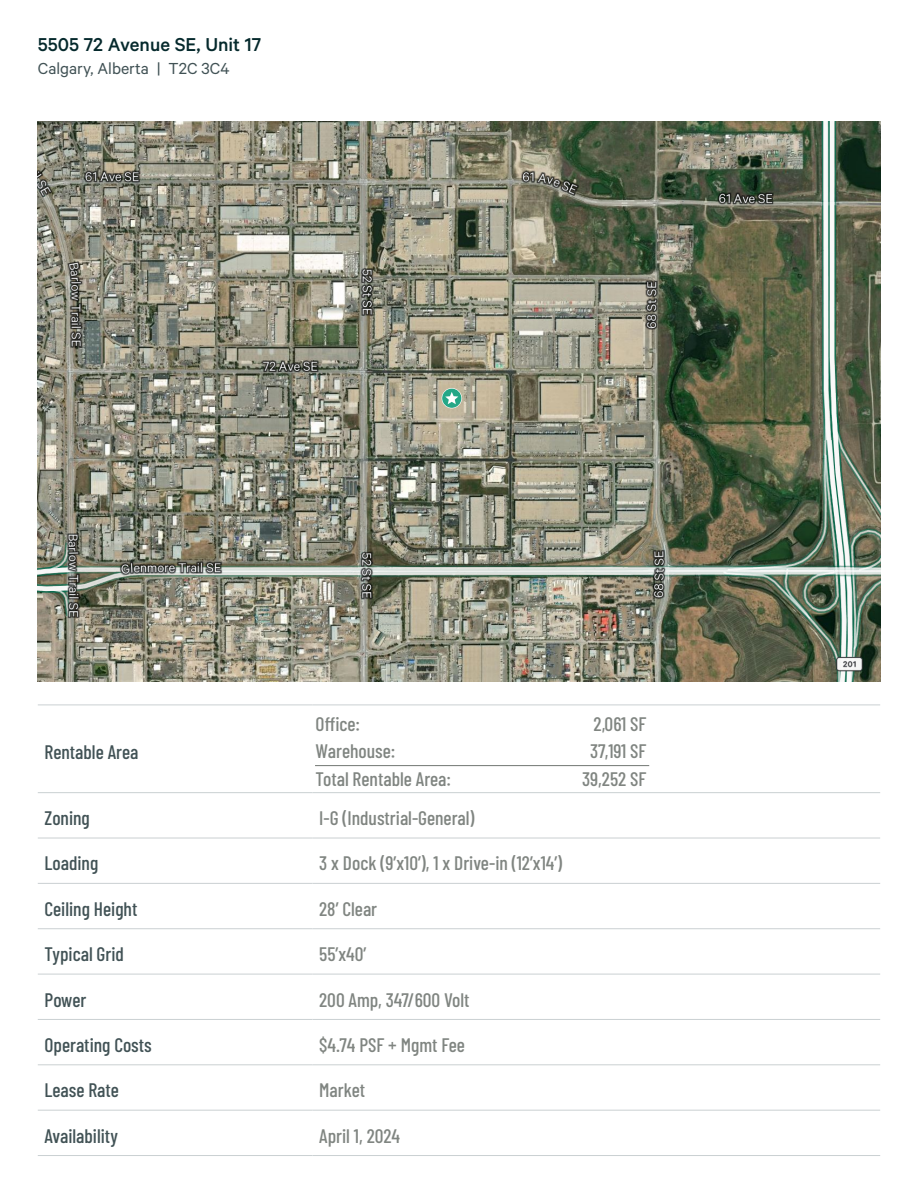
<style>
.page{position:relative;width:918px;height:1188px;background:#fff}
.page>*{position:absolute;margin:0;border:0;box-sizing:border-box;transform-origin:0 0}
.t1{font:500 21px "Calibre";color:#05292c}
.Table_Content{font:500 19.5px "Barlow Condensed";color:#808581}
.Table_Content_Bold{font:500 19.5px "Barlow Condensed";color:#415255}
.t2{font:18px "Calibre";color:#415255}
</style>
<div class="page">
<img style="left:38px;top:122px;width:842px;height:560px">
<svg style="left:442px;top:388px;width:20px;height:20px"></svg>
<div style="left:442px;top:389px;width:19px;height:19px;background:#24a787;border-radius:50%"></div>
<svg style="left:445px;top:392px;width:13px;height:12px"></svg>
<hr style="left:38px;top:704px;width:274px;height:1px;background:#cad0d2">
<hr style="left:312px;top:704px;width:568px;height:1px;background:#cad0d2">
<hr style="left:38px;top:792px;width:274px;height:1px;background:#cad0d2">
<hr style="left:312px;top:792px;width:568px;height:1px;background:#cad0d2">
<hr style="left:38px;top:838px;width:274px;height:1px;background:#cad0d2">
<hr style="left:312px;top:838px;width:568px;height:1px;background:#cad0d2">
<hr style="left:38px;top:883px;width:274px;height:1px;background:#cad0d2">
<hr style="left:312px;top:883px;width:568px;height:1px;background:#cad0d2">
<hr style="left:38px;top:928px;width:274px;height:1px;background:#cad0d2">
<hr style="left:312px;top:928px;width:568px;height:1px;background:#cad0d2">
<hr style="left:38px;top:974px;width:274px;height:1px;background:#cad0d2">
<hr style="left:312px;top:974px;width:568px;height:1px;background:#cad0d2">
<hr style="left:38px;top:1019px;width:274px;height:1px;background:#cad0d2">
<hr style="left:312px;top:1019px;width:568px;height:1px;background:#cad0d2">
<hr style="left:38px;top:1064px;width:274px;height:1px;background:#cad0d2">
<hr style="left:312px;top:1064px;width:568px;height:1px;background:#cad0d2">
<hr style="left:38px;top:1110px;width:274px;height:1px;background:#cad0d2">
<hr style="left:312px;top:1110px;width:568px;height:1px;background:#cad0d2">
<hr style="left:38px;top:1155px;width:274px;height:1px;background:#cad0d2">
<hr style="left:312px;top:1155px;width:568px;height:1px;background:#cad0d2">
<hr style="left:315px;top:765px;width:334px;height:1px;background:#808581">
<p class="t1" style="left:38px;top:33px;width:225px">5505 72 Avenue SE, Unit 17</p>
<p class="t2" style="left:38px;top:58px;width:193px">Calgary, Alberta | T2C 3C4</p>
<p class="Table_Content_Bold" style="left:45px;top:738px;width:95px">Rentable Area</p>
<p class="Table_Content" style="left:316px;top:710px;width:46px">Office:</p>
<p class="Table_Content" style="left:594px;top:710px;width:54px">2,061 SF</p>
<p class="Table_Content" style="left:316px;top:737px;width:81px">Warehouse:</p>
<p class="Table_Content" style="left:590px;top:737px;width:58px">37,191 SF</p>
<p class="Table_Content" style="left:316px;top:765px;width:137px">Total Rentable Area:</p>
<p class="Table_Content" style="left:582px;top:765px;width:66px">39,252 SF</p>
<p class="Table_Content_Bold" style="left:45px;top:804px;width:47px">Zoning</p>
<p class="Table_Content" style="left:319px;top:804px;width:157px">I-G (Industrial-General)</p>
<p class="Table_Content_Bold" style="left:45px;top:850px;width:55px">Loading</p>
<p class="Table_Content" style="left:319px;top:850px;width:245px">3 x Dock (9’x10’), 1 x Drive-in (12’x14’)</p>
<p class="Table_Content_Bold" style="left:45px;top:895px;width:94px">Ceiling Height</p>
<p class="Table_Content" style="left:319px;top:895px;width:59px">28’ Clear</p>
<p class="Table_Content_Bold" style="left:45px;top:940px;width:81px">Typical Grid</p>
<p class="Table_Content" style="left:319px;top:940px;width:49px">55’x40’</p>
<p class="Table_Content_Bold" style="left:45px;top:986px;width:43px">Power</p>
<p class="Table_Content" style="left:319px;top:986px;width:152px">200 Amp, 347/600 Volt</p>
<p class="Table_Content_Bold" style="left:45px;top:1031px;width:109px">Operating Costs</p>
<p class="Table_Content" style="left:319px;top:1031px;width:147px">$4.74 PSF + Mgmt Fee</p>
<p class="Table_Content_Bold" style="left:45px;top:1076px;width:76px">Lease Rate</p>
<p class="Table_Content" style="left:319px;top:1076px;width:47px">Market</p>
<p class="Table_Content_Bold" style="left:45px;top:1122px;width:75px">Availability</p>
<p class="Table_Content" style="left:319px;top:1122px;width:82px">April 1, 2024</p>
</div>
